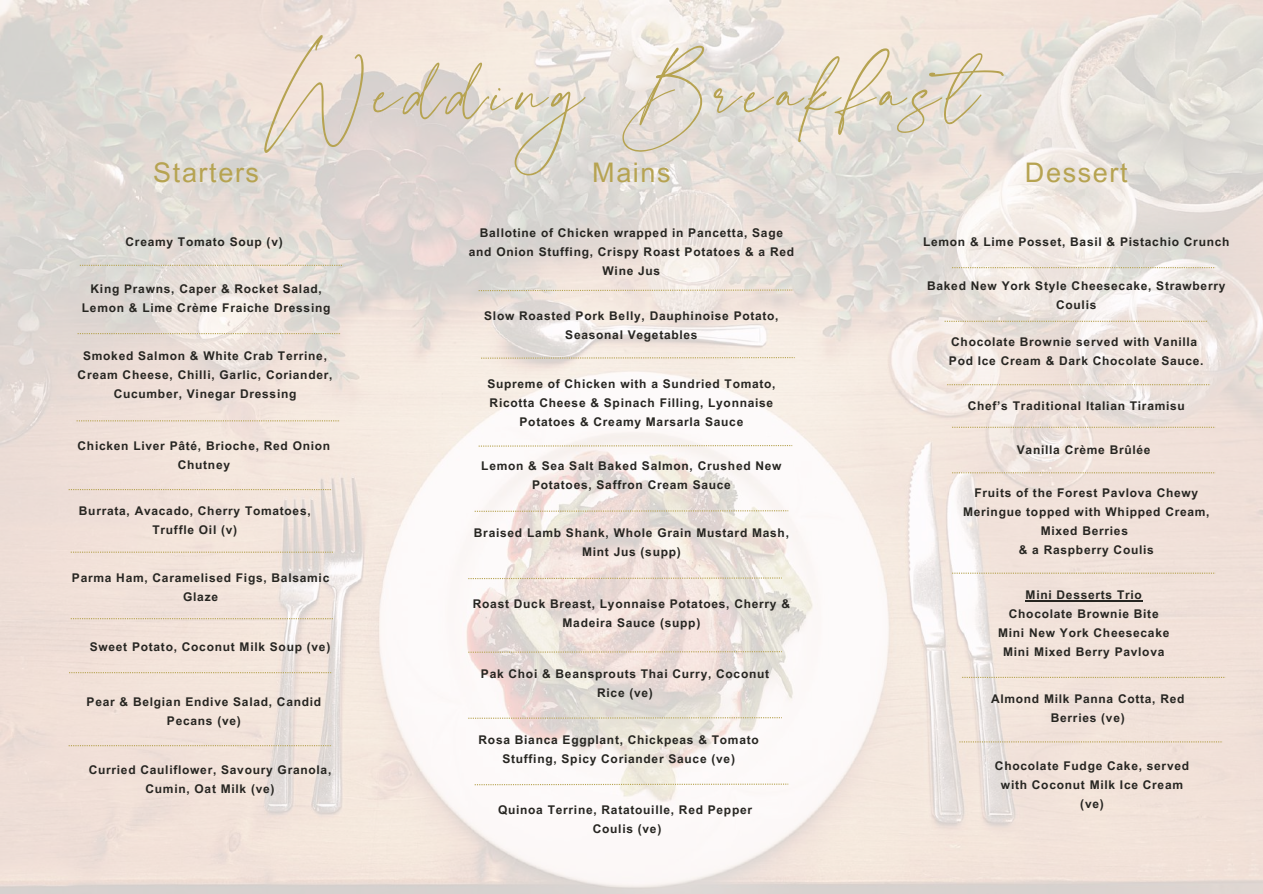
<style>
.page{position:relative;width:1263px;height:894px;background:#fff}
.page>*{position:absolute;margin:0;border:0;box-sizing:border-box;transform-origin:0 0}
.t1{font:114px "La Luxes Script";letter-spacing:.06em;color:#b6a351}
.t2{font:27px "Arial MT Pro";letter-spacing:.06em;color:#b6a351}
.t3{font:700 12px/19px "Arial MT Pro";letter-spacing:.06em;color:#262521;text-align:center}
</style>
<div class="page">
<img style="left:0;top:0;width:1263px;height:893px">
<svg style="left:69px;top:489px;width:263px;height:1px"></svg>
<svg style="left:77px;top:420px;width:263px;height:1px"></svg>
<svg style="left:78px;top:333px;width:263px;height:1px"></svg>
<svg style="left:80px;top:265px;width:263px;height:1px"></svg>
<svg style="left:71px;top:551px;width:263px;height:1px"></svg>
<svg style="left:475px;top:510px;width:313px;height:1px"></svg>
<svg style="left:468px;top:577px;width:314px;height:2px"></svg>
<svg style="left:468px;top:651px;width:314px;height:1px"></svg>
<svg style="left:468px;top:717px;width:314px;height:1px"></svg>
<svg style="left:479px;top:445px;width:313px;height:1px"></svg>
<svg style="left:481px;top:357px;width:314px;height:1px"></svg>
<svg style="left:479px;top:289px;width:313px;height:2px"></svg>
<svg style="left:945px;top:321px;width:263px;height:1px"></svg>
<svg style="left:947px;top:384px;width:263px;height:1px"></svg>
<svg style="left:959px;top:741px;width:264px;height:1px"></svg>
<hr style="left:1026px;top:600px;width:117px;height:1px;background:#262521">
<svg style="left:71px;top:618px;width:263px;height:1px"></svg>
<svg style="left:69px;top:672px;width:263px;height:1px"></svg>
<svg style="left:69px;top:744px;width:263px;height:2px"></svg>
<svg style="left:475px;top:783px;width:313px;height:2px"></svg>
<svg style="left:952px;top:267px;width:263px;height:1px"></svg>
<svg style="left:952px;top:426px;width:263px;height:2px"></svg>
<svg style="left:952px;top:472px;width:263px;height:1px"></svg>
<svg style="left:962px;top:676px;width:263px;height:1px"></svg>
<svg style="left:952px;top:572px;width:263px;height:1px"></svg>
<h1 class="t1" style="left:271px;top:26px;width:708px">Wedding Breakfast</h1>
<h2 class="t2" style="left:153px;top:162px;width:107px">Starters</h2>
<h2 class="t2" style="left:592px;top:162px;width:80px">Mains</h2>
<h2 class="t2" style="left:1025px;top:162px;width:104px">Dessert</h2>
<p class="t3" style="left:126px;top:233px;width:159px">Creamy Tomato Soup (v)</p>
<p class="t3" style="left:82px;top:280px;width:250px">King Prawns, Caper &amp; Rocket Salad,<br>Lemon &amp; Lime Crème Fraiche Dressing</p>
<p class="t3" style="left:78px;top:348px;width:256px">Smoked Salmon &amp; White Crab Terrine,<br>Cream Cheese, Chilli, Garlic, Coriander,<br>Cucumber, Vinegar Dressing</p>
<p class="t3" style="left:78px;top:437px;width:254px">Chicken Liver Pâté, Brioche, Red Onion<br>Chutney</p>
<p class="t3" style="left:79px;top:503px;width:233px">Burrata, Avacado, Cherry Tomatoes,<br>Truffle Oil (v)</p>
<p class="t3" style="left:72px;top:570px;width:259px">Parma Ham, Caramelised Figs, Balsamic<br>Glaze</p>
<p class="t3" style="left:90px;top:638px;width:242px">Sweet Potato, Coconut Milk Soup (ve)</p>
<p class="t3" style="left:87px;top:693px;width:236px">Pear &amp; Belgian Endive Salad, Candid<br>Pecans (ve)</p>
<p class="t3" style="left:89px;top:761px;width:244px">Curried Cauliflower, Savoury Granola,<br>Cumin, Oat Milk (ve)</p>
<p class="t3" style="left:469px;top:224px;width:327px">Ballotine of Chicken wrapped in Pancetta, Sage and Onion Stuffing, Crispy Roast Potatoes &amp; a Red<br>Wine Jus</p>
<p class="t3" style="left:484px;top:308px;width:296px">Slow Roasted Pork Belly, Dauphinoise Potato,<br>Seasonal Vegetables</p>
<p class="t3" style="left:487px;top:375px;width:290px">Supreme of Chicken with a Sundried Tomato,<br>Ricotta Cheese &amp; Spinach Filling, Lyonnaise<br>Potatoes &amp; Creamy Marsarla Sauce</p>
<p class="t3" style="left:481px;top:458px;width:302px">Lemon &amp; Sea Salt Baked Salmon, Crushed New<br>Potatoes, Saffron Cream Sauce</p>
<p class="t3" style="left:474px;top:524px;width:317px">Braised Lamb Shank, Whole Grain Mustard Mash,<br>Mint Jus (supp)</p>
<p class="t3" style="left:473px;top:595px;width:319px">Roast Duck Breast, Lyonnaise Potatoes, Cherry &amp;<br>Madeira Sauce (supp)</p>
<p class="t3" style="left:481px;top:665px;width:290px">Pak Choi &amp; Beansprouts Thai Curry, Coconut<br>Rice (ve)</p>
<p class="t3" style="left:479px;top:731px;width:282px">Rosa Bianca Eggplant, Chickpeas &amp; Tomato<br>Stuffing, Spicy Coriander Sauce (ve)</p>
<p class="t3" style="left:498px;top:801px;width:256px">Quinoa Terrine, Ratatouille, Red Pepper<br>Coulis (ve)</p>
<p class="t3" style="left:923px;top:233px;width:308px">Lemon &amp; Lime Posset, Basil &amp; Pistachio Crunch</p>
<p class="t3" style="left:927px;top:278px;width:300px">Baked New York Style Cheesecake, Strawberry<br>Coulis</p>
<p class="t3" style="left:949px;top:333px;width:256px;text-align:left">Chocolate Brownie served with Vanilla<br>Pod Ice Cream &amp; Dark Chocolate Sauce.</p>
<p class="t3" style="left:968px;top:397px;width:219px">Chef’s Traditional Italian Tiramisu</p>
<p class="t3" style="left:1017px;top:441px;width:135px">Vanilla Crème Brûlée</p>
<p class="t3" style="left:963px;top:484px;width:248px">Fruits of the Forest Pavlova Chewy<br>Meringue topped with Whipped Cream,<br>Mixed Berries<br>&amp; a Raspberry Coulis</p>
<p class="t3" style="left:998px;top:587px;width:173px">Mini Desserts Trio<br>Chocolate Brownie Bite<br>Mini New York Cheesecake<br>Mini Mixed Berry Pavlova</p>
<p class="t3" style="left:991px;top:691px;width:195px">Almond Milk Panna Cotta, Red<br>Berries (ve)</p>
<p class="t3" style="left:995px;top:757px;width:196px">Chocolate Fudge Cake, served with Coconut Milk Ice Cream (ve)</p>
</div>
